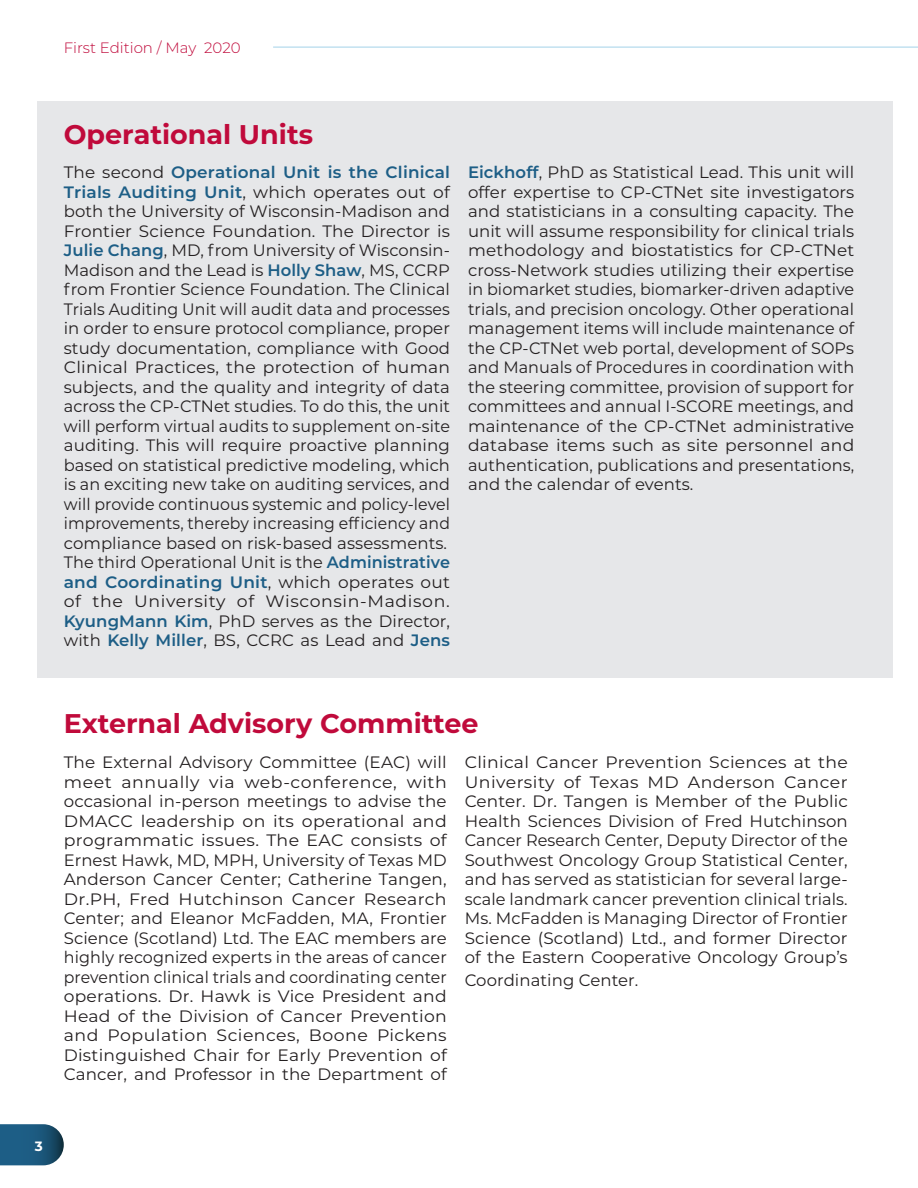
<style>
.page{position:relative;width:918px;height:1188px;background:#fff}
.page>*{position:absolute;margin:0;border:0;box-sizing:border-box;transform-origin:0 0}
.H_1{font:700 27px "Montserrat";color:#c00a3b}
.Justified_newsletter{font:16.5px/19.5px "Montserrat";letter-spacing:.005em;color:#231f20;text-align:justify}
.Justified_newsletter-2{font:16.5px/19.5px "Montserrat";letter-spacing:.005em;color:#231f20;text-align:justify;scale:1.04 1}
.t1{font:300 15px "Montserrat";color:#c00a3b}
.t2{font:700 13.5px "Montserrat";color:#fff}
.s1{font-weight:600;color:#1d5e86}
</style>
<div class="page">
<svg style="left:0;top:1124px;width:64px;height:41px;background:#2c6384"></svg>
<hr style="left:273px;top:47px;width:645px;height:1px;background:#a4d2e9">
<div style="left:38px;top:102px;width:855px;height:576px;background:#e6e7e9"></div>
<p class="t1" style="left:64px;top:37px;width:178px">First Edition / May 2020</p>
<p class="H_1" style="left:64px;top:115px;width:251px">Operational Units</p>
<p class="Justified_newsletter" style="left:64px;top:162px;width:388px">The second <span class="s1">Operational Unit is the Clinical Trials Auditing Unit</span>, which operates out of both the University of Wisconsin-Madison and Frontier Science Foundation. The Director is <span class="s1">Julie Chang</span>, MD, from University of Wisconsin-Madison and the Lead is <span class="s1">Holly Shaw</span>, MS, CCRP from Frontier Science Foundation. The Clinical Trials Auditing Unit will audit data and processes in order to ensure protocol compliance, proper study documentation, compliance with Good Clinical Practices, the protection of human subjects, and the quality and integrity of data across the CP-CTNet studies. To do this, the unit will perform virtual audits to supplement on-site auditing. This will require proactive planning based on statistical predictive modeling, which is an exciting new take on auditing services, and will provide continuous systemic and policy-level improvements, thereby increasing efficiency and compliance based on risk-based assessments.</p>
<p class="Justified_newsletter" style="left:64px;top:552px;width:388px">The third Operational Unit is the <span class="s1">Administrative and Coordinating Unit</span>, which operates out of the University of Wisconsin-Madison.<br><span class="s1">KyungMann Kim</span>, PhD serves as the Director, with <span class="s1">Kelly Miller</span>, BS, CCRC as Lead and <span class="s1">Jens</span></p>
<p class="Justified_newsletter" style="left:468px;top:162px;width:388px"><span class="s1">Eickhoff</span>, PhD as Statistical Lead. This unit will offer expertise to CP-CTNet site investigators and statisticians in a consulting capacity. The unit will assume responsibility for clinical trials methodology and biostatistics for CP-CTNet cross-Network studies utilizing their expertise in biomarket studies, biomarker-driven adaptive trials, and precision oncology. Other operational management items will include maintenance of the CP-CTNet web portal, development of SOPs and Manuals of Procedures in coordination with the steering committee, provision of support for committees and annual I-SCORE meetings, and maintenance of the CP-CTNet administrative database items such as site personnel and authentication, publications and presentations, and the calendar of events.</p>
<p class="H_1" style="left:64px;top:704px;width:416px">External Advisory Committee</p>
<p class="Justified_newsletter" style="left:64px;top:752px;width:385px">The External Advisory Committee (EAC) will meet annually via web-conference, with occasional in-person meetings to advise the DMACC leadership on its operational and programmatic issues. The EAC consists of Ernest Hawk, MD, MPH, University of Texas MD Anderson Cancer Center; Catherine Tangen, Dr.PH, Fred Hutchinson Cancer Research Center; and Eleanor McFadden, MA, Frontier Science (Scotland) Ltd. The EAC members are highly recognized experts in the areas of cancer prevention clinical trials and coordinating center operations. Dr. Hawk is Vice President and Head of the Division of Cancer Prevention and Population Sciences, Boone Pickens Distinguished Chair for Early Prevention of Cancer, and Professor in the Department of</p>
<p class="Justified_newsletter-2" style="left:465px;top:752px;width:370px">Clinical Cancer Prevention Sciences at the University of Texas MD Anderson Cancer Center. Dr. Tangen is Member of the Public Health Sciences Division of Fred Hutchinson Cancer Research Center, Deputy Director of the Southwest Oncology Group Statistical Center, and has served as statistician for several large&shy;scale landmark cancer prevention clinical trials.<br>Ms. McFadden is Managing Director of Frontier Science (Scotland) Ltd., and former Director of the Eastern Cooperative Oncology Group’s</p>
<p class="Justified_newsletter" style="left:465px;top:969px;width:175px">Coordinating Center.</p>
<p class="t2" style="left:35px;top:1136px;width:9px">3</p>
</div>
